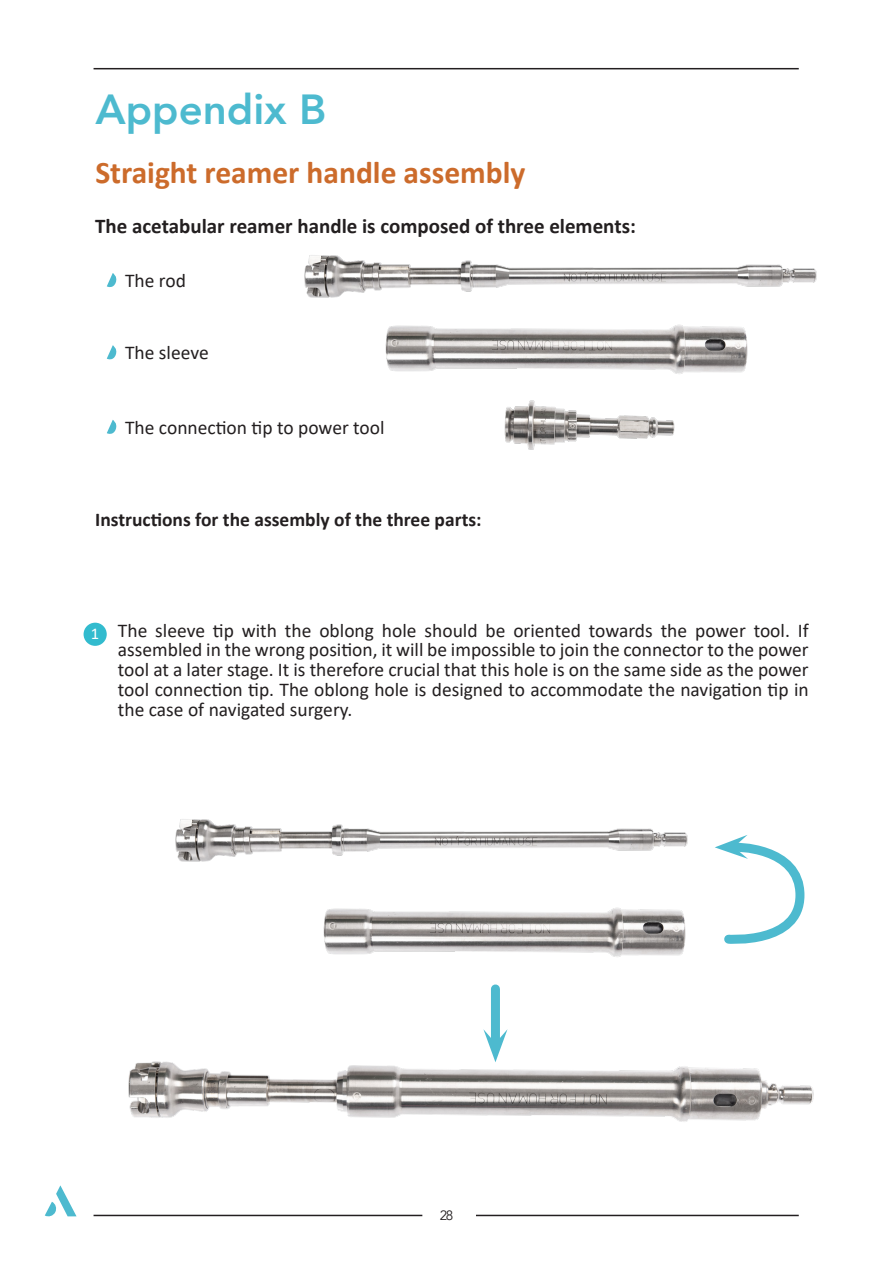
<style>
.page{position:relative;width:893px;height:1263px;background:#fff}
.page>*{position:absolute;margin:0;border:0;box-sizing:border-box;transform-origin:0 0}
.Titre_Surgical_Technique{font:800 42px "Avenir";color:#4dbacf}
.t1{font:700 31.5px "Calibri";color:#cc6b2b}
.t2{font:700 21px "Calibri";color:#231f20}
.t3{font:19.5px/19.8px "Calibri";color:#231f20;text-align:justify}
.t4{font:700 19.5px "Calibri";color:#231f20}
.t5{font:16.5px "Calibri";color:#fff}
.t6{font:13.5px "Avenir";color:#231f20}
</style>
<div class="page">
<svg style="left:45px;top:1185px;width:32px;height:32px"></svg>
<hr style="left:94px;top:68px;width:705px;height:1px;background:#231f20">
<hr style="left:94px;top:1215px;width:328px;height:1px;background:#231f20">
<hr style="left:476px;top:1215px;width:323px;height:1px;background:#231f20">
<img style="left:304px;top:255px;width:513px;height:43px">
<img style="left:385px;top:324px;width:363px;height:50px">
<img style="left:504px;top:400px;width:171px;height:50px">
<div style="left:491px;top:989px;width:9px;height:54px;background:#4dbacf"></div>
<svg style="left:715px;top:835px;width:90px;height:109px"></svg>
<img style="left:128px;top:1031px;width:686px;height:91px">
<img style="left:323px;top:886px;width:425px;height:103px">
<img style="left:175px;top:819px;width:513px;height:43px">
<svg style="left:107px;top:273px;width:10px;height:15px"></svg>
<svg style="left:107px;top:345px;width:10px;height:15px"></svg>
<svg style="left:107px;top:420px;width:10px;height:14px"></svg>
<div style="left:84px;top:623px;width:23px;height:23px;background:#32bbce;border-radius:50%"></div>
<p class="Titre_Surgical_Technique" style="left:95px;top:76px;width:233px">Appendix B</p>
<p class="t1" style="left:95px;top:150px;width:431px">Straight reamer handle assembly</p>
<p class="t2" style="left:95px;top:211px;width:542px">The acetabular reamer handle is composed of three elements:</p>
<p class="t3" style="left:125px;top:270px;width:62px">The rod</p>
<p class="t3" style="left:125px;top:342px;width:85px">The sleeve</p>
<p class="t3" style="left:125px;top:417px;width:261px">The connection tip to power tool</p>
<p class="t4" style="left:95px;top:506px;width:388px">Instructions for the assembly of the three parts:</p>
<p class="t5" style="left:91px;top:622px;width:10px">1</p>
<p class="t3" style="left:118px;top:620px;width:692px">The sleeve tip with the oblong hole should be oriented towards the power tool. If assembled in the wrong position, it will be impossible to join the connector to the power tool at a later stage. It is therefore crucial that this hole is on the same side as the power tool connection tip. The oblong hole is designed to accommodate the navigation tip in the case of navigated surgery.</p>
<p class="t6" style="left:440px;top:1207px;width:15px">28</p>
</div>
